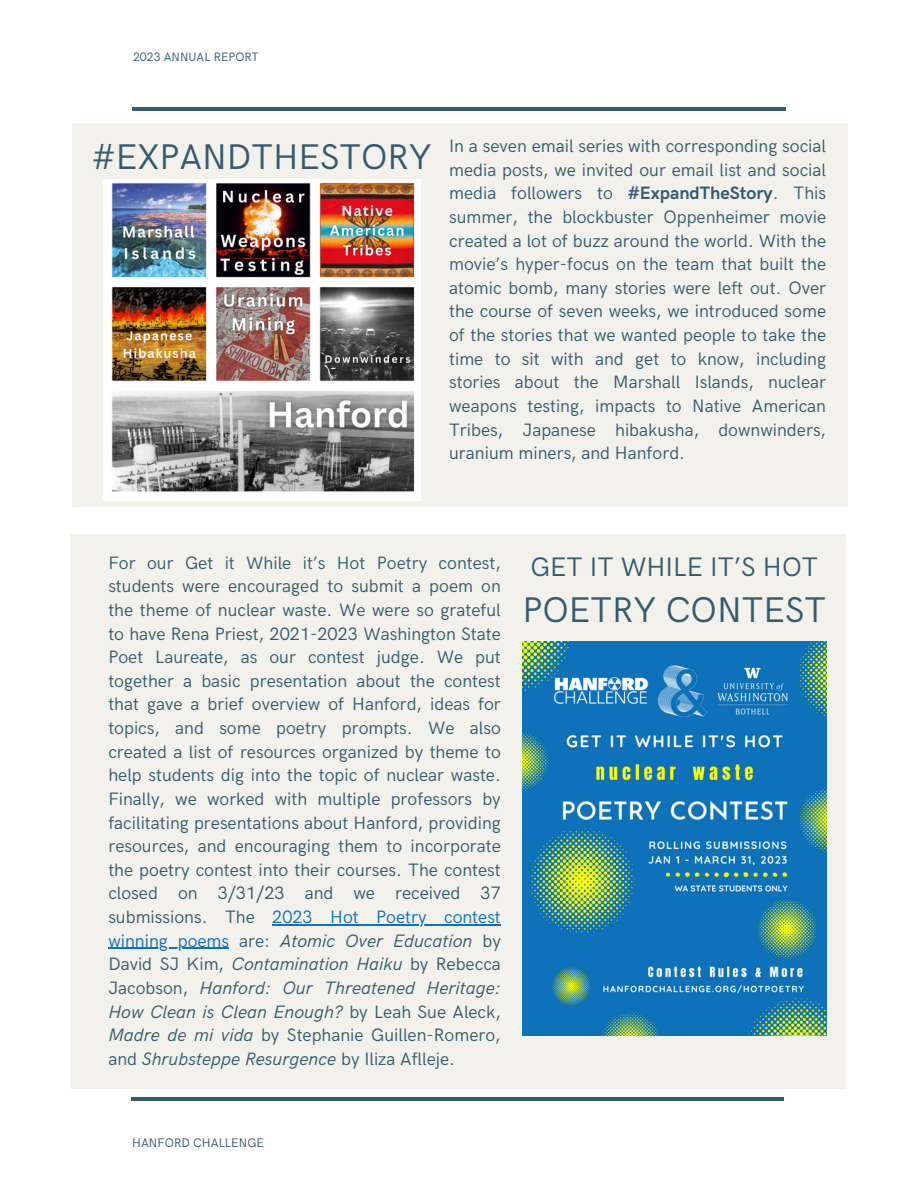
<style>
.page{position:relative;width:918px;height:1188px;background:#fff}
.page>*{position:absolute;margin:0;border:0;box-sizing:border-box;transform-origin:0 0}
.t1{font:35.85px "HK Grotesk";color:#365b6d}
.t2{font:26.85px "HK Grotesk";color:#365b6d}
.t3{font:18px/23.7px "HK Grotesk";color:#365b6d;text-align:justify}
.t4{font:12.45px "HK Grotesk";color:#365b6d}
.t5{font:12.15px "HK Grotesk";color:#365b6d}
.s1{font-weight:700}
.s2{color:#0d72b9}
.s3{font-style:italic}
</style>
<div class="page">
<hr style="left:131px;top:1097px;width:653px;height:4px;background:#365b6d">
<div style="left:73px;top:123px;width:775px;height:384px;background:#f2f1ec"></div>
<hr style="left:133px;top:107px;width:653px;height:4px;background:#365b6d">
<div style="left:70px;top:534px;width:775px;height:555px;background:#f2f1ec"></div>
<img style="left:522px;top:641px;width:304px;height:394px">
<img style="left:103px;top:179px;width:317px;height:322px">
<hr style="left:272px;top:924px;width:229px;height:1px;background:#0d72b9">
<hr style="left:108px;top:948px;width:121px;height:1px;background:#0d72b9">
<p class="t5" style="left:133px;top:50px;width:127px">2023 ANNUAL REPORT</p>
<h1 class="t1" style="left:92px;top:136px;width:342px">#EXPANDTHESTORY</h1>
<p class="t3" style="left:449px;top:135px;width:378px">In a seven email series with corresponding social media posts, we invited our email list and social media followers to <span class="s1">#ExpandTheStory</span>. This summer, the blockbuster Oppenheimer movie created a lot of buzz around the world. With the movie’s hyper-focus on the team that built the atomic bomb, many stories were left out. Over the course of seven weeks, we introduced some of the stories that we wanted people to take the time to sit with and get to know, including stories about the Marshall Islands, nuclear weapons testing, impacts to Native American Tribes, Japanese hibakusha, downwinders, uranium miners, and Hanford.</p>
<p class="t3" style="left:108px;top:551px;width:394px">For our Get it While it’s Hot Poetry contest, students were encouraged to submit a poem on the theme of nuclear waste. We were so grateful to have Rena Priest, 2021-2023 Washington State Poet Laureate, as our contest judge. We put together a basic presentation about the contest that gave a brief overview of Hanford, ideas for topics, and some poetry prompts. We also created a list of resources organized by theme to help students dig into the topic of nuclear waste.<br>Finally, we worked with multiple professors by facilitating presentations about Hanford, providing resources, and encouraging them to incorporate the poetry contest into their courses. The contest closed on 3/31/23 and we received 37 submissions. The <span class="s2">2023 Hot Poetry contest winning poems</span> are: <span class="s3">Atomic Over Education</span> by David SJ Kim, <span class="s3">Contamination Haiku</span> by Rebecca Jacobson, <span class="s3">Hanford: Our Threatened Heritage:<br>How Clean is Clean Enough?</span> by Leah Sue Aleck, <span class="s3">Madre de mi vida</span> by Stephanie Guillen-Romero, and <span class="s3">Shrubsteppe Resurgence</span> by Iliza Aflleje.</p>
<h2 class="t2" style="left:531px;top:552px;width:289px">GET IT WHILE IT’S HOT</h2>
<h1 class="t1" style="left:522px;top:590px;width:305px">POETRY CONTEST</h1>
<p class="t4" style="left:132px;top:1136px;width:133px">HANFORD CHALLENGE</p>
</div>
